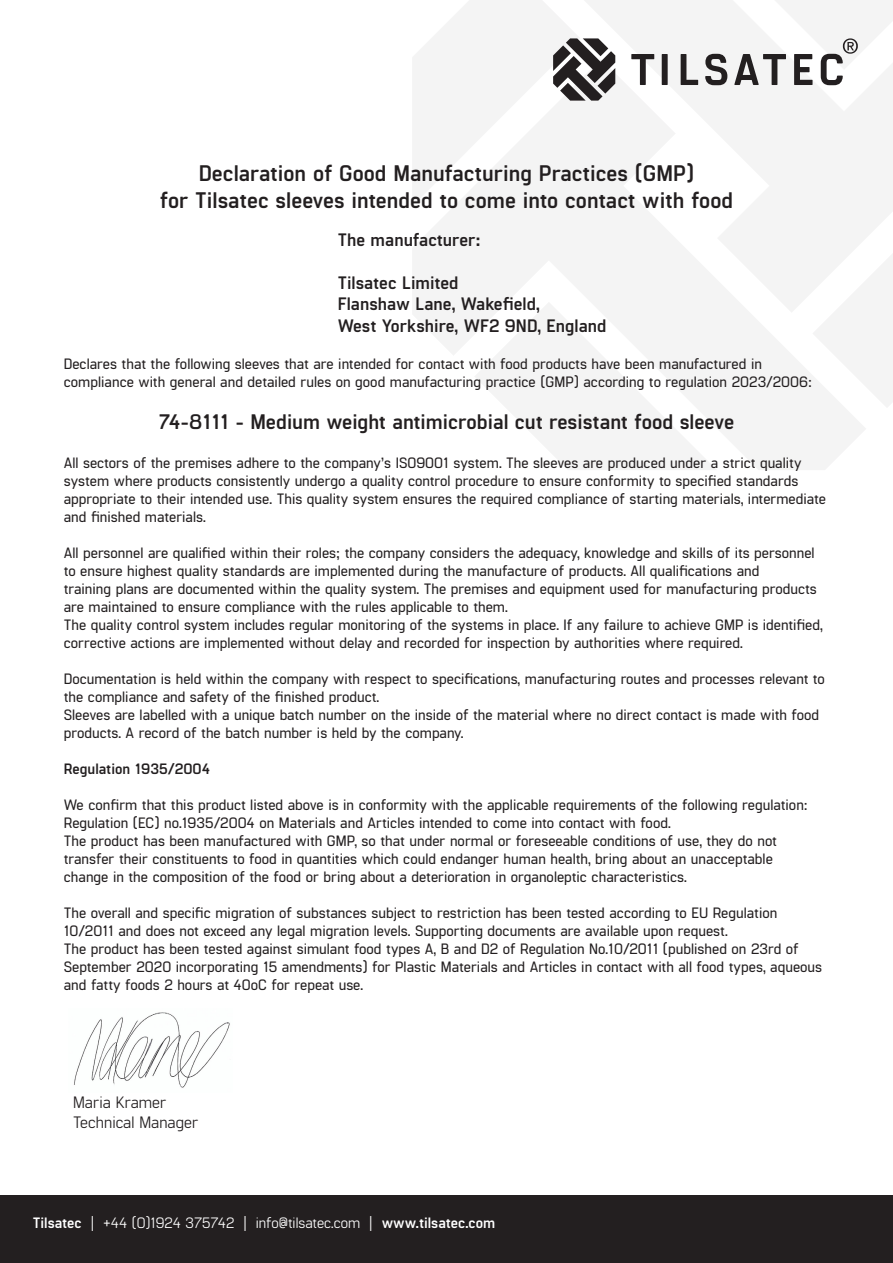
<style>
.page{position:relative;width:893px;height:1263px;background:#fff}
.page>*{position:absolute;margin:0;border:0;box-sizing:border-box;transform-origin:0 0}
.t1{font:700 22.5px "Manifold CF";color:#231f20}
.t2{font:700 21px "Manifold CF";color:#231f20}
.t3{font:700 18px "Manifold CF";color:#231f20}
.t4{font:16.5px "Manifold CF";color:#231f20}
.t5{font:600 15px/18px "Manifold CF";color:#231f20}
.t6{font:15px "Manifold CF";color:#fff}
.t7{font:700 15px "Manifold CF";color:#231f20}
.s1{font-weight:700}
</style>
<div class="page">
<img style="left:74px;top:1012px;width:156px;height:76px">
<div style="left:0;top:1195px;width:893px;height:68px;background:#231f20"></div>
<svg style="left:413px;top:207px;width:452px;height:263px;fill:#f4f4f4"></svg>
<svg style="left:413px;top:0;width:113px;height:207px"></svg>
<svg style="left:526px;top:0;width:367px;height:313px;fill:#f4f4f4"></svg>
<svg style="left:812px;top:165px;width:81px;height:243px"></svg>
<svg style="left:474px;top:302px;width:243px;height:168px"></svg>
<p class="t1" style="left:199px;top:160px;width:497px">Declaration of Good Manufacturing Practices (GMP)</p>
<p class="t1" style="left:160px;top:187px;width:575px">for Tilsatec sleeves intended to come into contact with food</p>
<p class="t3" style="left:338px;top:229px;width:145px">The manufacturer:</p>
<p class="t3" style="left:338px;top:272px;width:122px">Tilsatec Limited</p>
<p class="t3" style="left:338px;top:294px;width:203px">Flanshaw Lane, Wakefield,</p>
<p class="t3" style="left:338px;top:315px;width:270px">West Yorkshire, WF2 9ND, England</p>
<p class="t5" style="left:64px;top:356px;width:700px">Declares that the following sleeves that are intended for contact with food products have been manufactured in</p>
<p class="t5" style="left:64px;top:374px;width:750px">compliance with general and detailed rules on good manufacturing practice (GMP) according to regulation 2023/2006:</p>
<p class="t2" style="left:159px;top:409px;width:577px">74-8111 - Medium weight antimicrobial cut resistant food sleeve</p>
<p class="t5" style="left:64px;top:454px;width:764px">All sectors of the premises adhere to the company’s ISO9001 system. The sleeves are produced under a strict quality system where products consistently undergo a quality control procedure to ensure conformity to specified standards appropriate to their intended use. This quality system ensures the required compliance of starting materials, intermediate and finished materials.</p>
<p class="t5" style="left:64px;top:544px;width:752px">All personnel are qualified within their roles; the company considers the adequacy, knowledge and skills of its personnel to ensure highest quality standards are implemented during the manufacture of products. All qualifications and</p>
<p class="t5" style="left:64px;top:580px;width:755px">training plans are documented within the quality system. The premises and equipment used for manufacturing products are maintained to ensure compliance with the rules applicable to them.</p>
<p class="t5" style="left:64px;top:616px;width:761px">The quality control system includes regular monitoring of the systems in place. If any failure to achieve GMP is identified, corrective actions are implemented without delay and recorded for inspection by authorities where required.</p>
<p class="t5" style="left:64px;top:670px;width:763px">Documentation is held within the company with respect to specifications, manufacturing routes and processes relevant to the compliance and safety of the finished product.</p>
<p class="t5" style="left:64px;top:706px;width:757px">Sleeves are labelled with a unique batch number on the inside of the material where no direct contact is made with food products. A record of the batch number is held by the company.</p>
<p class="t7" style="left:64px;top:760px;width:148px">Regulation 1935/2004</p>
<p class="t5" style="left:64px;top:796px;width:746px">We confirm that this product listed above is in conformity with the applicable requirements of the following regulation:</p>
<p class="t5" style="left:64px;top:814px;width:608px">Regulation (EC) no.1935/2004 on Materials and Articles intended to come into contact with food.</p>
<p class="t5" style="left:64px;top:832px;width:715px">The product has been manufactured with GMP, so that under normal or foreseeable conditions of use, they do not</p>
<p class="t5" style="left:64px;top:850px;width:711px">transfer their constituents to food in quantities which could endanger human health, bring about an unacceptable</p>
<p class="t5" style="left:64px;top:868px;width:625px">change in the composition of the food or bring about a deterioration in organoleptic characteristics.</p>
<p class="t5" style="left:64px;top:904px;width:715px">The overall and specific migration of substances subject to restriction has been tested according to EU Regulation<br>10/2011 and does not exceed any legal migration levels. Supporting documents are available upon request.</p>
<p class="t5" style="left:64px;top:940px;width:760px">The product has been tested against simulant food types A, B and D2 of Regulation No.10/2011 (published on 23rd of<br>September 2020 incorporating 15 amendments) for Plastic Materials and Articles in contact with all food types, aqueous and fatty foods 2 hours at 40oC for repeat use.</p>
<p class="t4" style="left:73px;top:1093px;width:95px">Maria Kramer</p>
<p class="t4" style="left:73px;top:1113px;width:127px">Technical Manager</p>
<p class="t6" style="left:33px;top:1214px;width:464px"><span class="s1">Tilsatec</span> | +44 (0)1924 375742 | info@tilsatec.com | <span class="s1">www.tilsatec.com</span></p>
</div>
